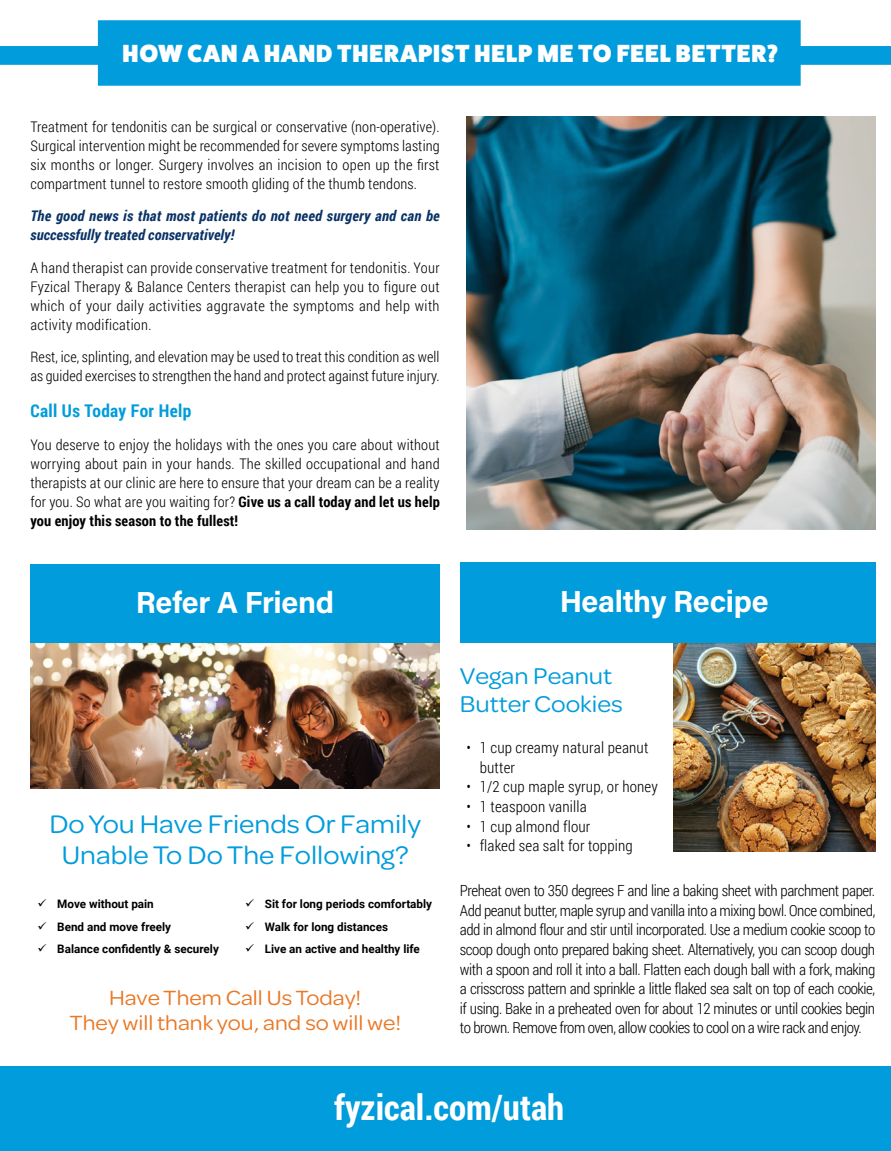
<style>
.page{position:relative;width:891px;height:1151px;background:#fff}
.page>*{position:absolute;margin:0;border:0;box-sizing:border-box;transform-origin:0 0}
.t1{font:700 35.1px "Roboto Condensed";color:#fff}
.t2{font:700 30.38px "Acumin Pro";letter-spacing:-.01em;color:#fff}
.t3{font:27.22px/30.4px "Omnes";color:#009cdc;text-align:center;scale:1.08 1}
.t4{font:800 24.75px "Fat Frank";letter-spacing:.04em;color:#fff}
.t5{font:24.3px/28.1px "Omnes";color:#009cdc;scale:1.08 1}
.t6{font:21.82px/25.2px "Omnes";color:#ea7825;text-align:center;scale:1.08 1}
.t7{font:700 17.55px "Roboto Condensed";letter-spacing:.02em;color:#009cdc}
.t8{font:300 15.3px/19.6px "Roboto Condensed";letter-spacing:.01em;color:#000}
.t9{font:300 14.62px/18.9px "Roboto Condensed";letter-spacing:.01em;color:#000;text-align:justify}
.t10{font:italic 700 14.62px/18.9px "Roboto Condensed";letter-spacing:.015em;color:#093266}
.t11{font:700 11.7px/22.7px "Roboto";color:#000}
.s1{font-weight:700}
</style>
<div class="page">
<img style="left:674px;top:642px;width:201px;height:209px">
<div style="left:460px;top:562px;width:415px;height:80px;background:#009cdc"></div>
<div style="left:0;top:1066px;width:891px;height:84px;background:#009cdc"></div>
<svg style="left:0;top:20px;width:891px;height:66px;background:#28abe1"></svg>
<div style="left:30px;top:564px;width:409px;height:80px;background:#009cdc"></div>
<img style="left:31px;top:643px;width:408px;height:145px">
<img style="left:466px;top:117px;width:409px;height:412px">
<p class="t4" style="left:123px;top:39px;width:657px">HOW CAN A HAND THERAPIST HELP ME TO FEEL BETTER?</p>
<p class="t9" style="left:30px;top:117px;width:411px">Treatment for tendonitis can be surgical or conservative (non-operative).<br>Surgical intervention might be recommended for severe symptoms lasting six months or longer. Surgery involves an incision to open up the first compartment tunnel to restore smooth gliding of the thumb tendons.</p>
<p class="t10" style="left:30px;top:206px;width:411px">The good news is that most patients do not need surgery and can be successfully treated conservatively!</p>
<p class="t9" style="left:30px;top:257px;width:411px">A hand therapist can provide conservative treatment for tendonitis. Your Fyzical Therapy &amp; Balance Centers therapist can help you to figure out which of your daily activities aggravate the symptoms and help with activity modification.</p>
<p class="t9" style="left:30px;top:346px;width:411px">Rest, ice, splinting, and elevation may be used to treat this condition as well as guided exercises to strengthen the hand and protect against future injury.</p>
<p class="t7" style="left:30px;top:398px;width:162px">Call Us Today For Help</p>
<p class="t9" style="left:30px;top:434px;width:411px">You deserve to enjoy the holidays with the ones you care about without worrying about pain in your hands. The skilled occupational and hand therapists at our clinic are here to ensure that your dream can be a reality for you. So what are you waiting for? <span class="s1">Give us a call today and let us help you enjoy this season to the fullest!</span></p>
<p class="t2" style="left:136px;top:580px;width:200px">Refer A Friend</p>
<p class="t3" style="left:49px;top:807px;width:346px">Do You Have Friends Or Family<br>Unable To Do The Following?</p>
<p class="t11" style="left:57px;top:892px;width:163px">Move without pain<br>Bend and move freely<br>Balance confidently &amp; securely</p>
<p class="t11" style="left:265px;top:892px;width:169px">Sit for long periods comfortably<br>Walk for long distances<br>Live an active and healthy life</p>
<p class="t6" style="left:69px;top:983px;width:309px">Have Them Call Us Today!<br>They will thank you, and so will we!</p>
<p class="t2" style="left:560px;top:580px;width:210px">Healthy Recipe</p>
<p class="t5" style="left:460px;top:660px;width:152px">Vegan Peanut<br>Butter Cookies</p>
<p class="t8" style="left:480px;top:737px;width:170px;text-indent:-13px">• 1 cup creamy natural peanut butter</p>
<p class="t8" style="left:467px;top:776px;width:193px">• 1/2 cup maple syrup, or honey</p>
<p class="t8" style="left:467px;top:796px;width:122px">• 1 teaspoon vanilla</p>
<p class="t8" style="left:467px;top:815px;width:125px">• 1 cup almond flour</p>
<p class="t8" style="left:467px;top:835px;width:168px">• flaked sea salt for topping</p>
<p class="t8" style="left:460px;top:880px;width:417px;text-align:justify">Preheat oven to 350 degrees F and line a baking sheet with parchment paper.<br>Add peanut butter, maple syrup and vanilla into a mixing bowl. Once combined, add in almond flour and stir until incorporated. Use a medium cookie scoop to scoop dough onto prepared baking sheet. Alternatively, you can scoop dough with a spoon and roll it into a ball. Flatten each dough ball with a fork, making a crisscross pattern and sprinkle a little flaked sea salt on top of each cookie, if using. Bake in a preheated oven for about 12 minutes or until cookies begin to brown. Remove from oven, allow cookies to cool on a wire rack and enjoy.</p>
<p class="t1" style="left:334px;top:1082px;width:232px">fyzical.com/utah</p>
</div>
